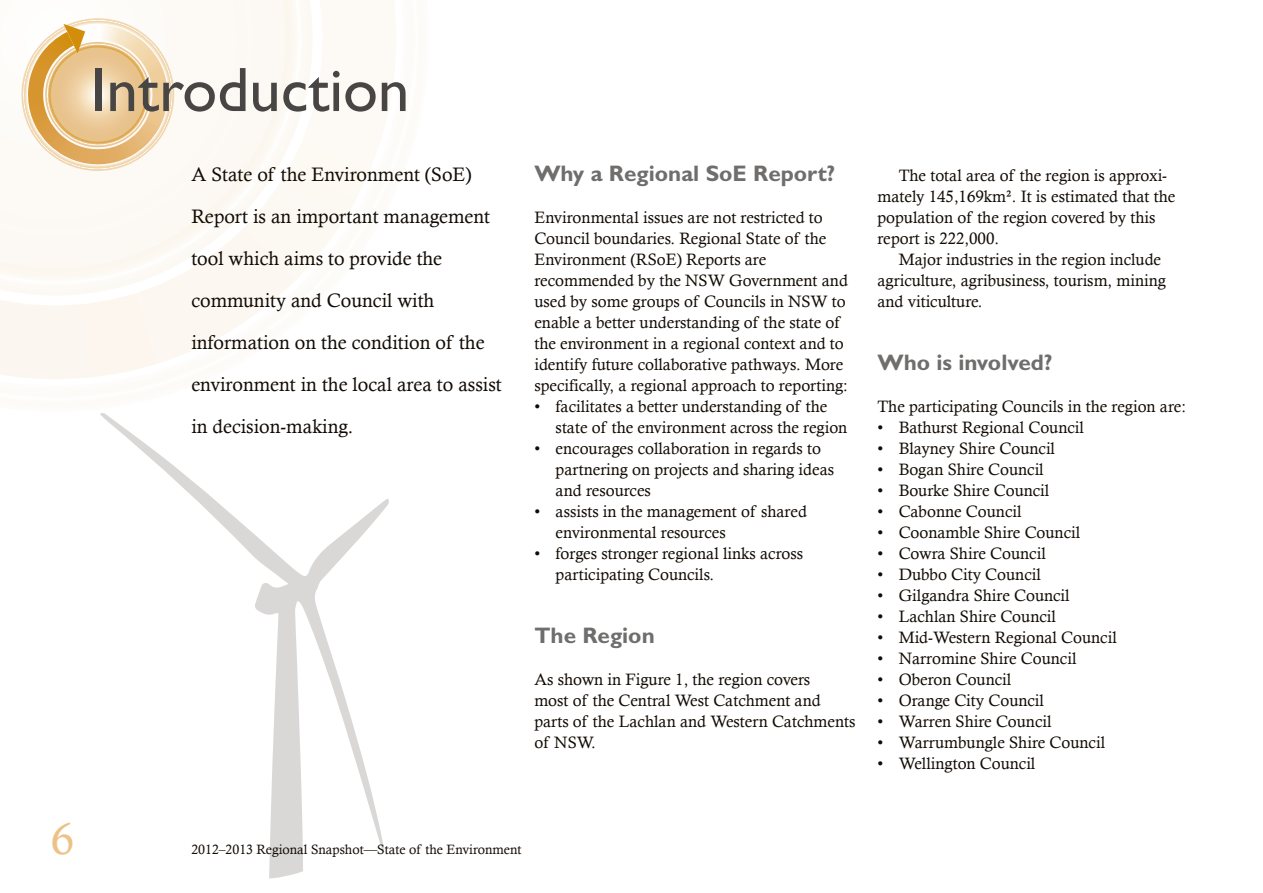
<style>
.page{position:relative;width:1263px;height:893px;background:#fff}
.page>*{position:absolute;margin:0;border:0;box-sizing:border-box;transform-origin:0 0}
.t1{font:63px "Gill Sans";color:#484644}
.t2{font:45px "Calisto";color:#edc287}
.t3{font:700 22.5px "Gill Sans";color:#6f6e6d}
.t4{font:19.5px/42px "Calisto";color:#120b04}
.t5{font:16.5px/21px "Calisto";color:#120b04}
.t6{font:13.5px "Calisto";color:#120b04}
</style>
<div class="page">
<svg style="left:100px;top:413px;width:289px;height:465px"></svg>
<svg style="left:0;top:0;width:396px;height:379px"></svg>
<svg style="left:21px;top:18px;width:153px;height:153px"></svg>
<h2 class="t2" style="left:51px;top:813px;width:24px">6</h2>
<h1 class="t1" style="left:91px;top:54px;width:320px">Introduction</h1>
<p class="t4" style="left:191px;top:153px;width:312px">A State of the Environment (SoE)<br>Report is an important management tool which aims to provide the community and Council with information on the condition of the environment in the local area to assist in decision-making.</p>
<h3 class="t3" style="left:534px;top:160px;width:302px">Why a Regional SoE Report?</h3>
<p class="t5" style="left:534px;top:207px;width:315px">Environmental issues are not restricted to Council boundaries. Regional State of the Environment (RSoE) Reports are recommended by the NSW Government and used by some groups of Councils in NSW to enable a better understanding of the state of the environment in a regional context and to identify future collaborative pathways. More specifically, a regional approach to reporting:</p>
<p class="t5" style="left:556px;top:396px;width:293px;text-indent:-21px">• facilitates a better understanding of the state of the environment across the region</p>
<p class="t5" style="left:556px;top:438px;width:280px;text-indent:-21px">• encourages collaboration in regards to partnering on projects and sharing ideas and resources</p>
<p class="t5" style="left:556px;top:501px;width:253px;text-indent:-21px">• assists in the management of shared environmental resources</p>
<p class="t5" style="left:556px;top:543px;width:249px;text-indent:-21px">• forges stronger regional links across participating Councils.</p>
<h3 class="t3" style="left:534px;top:622px;width:122px">The Region</h3>
<p class="t5" style="left:534px;top:669px;width:323px">As shown in Figure 1, the region covers<br>most of the Central West Catchment and parts of the Lachlan and Western Catchments of NSW.</p>
<p class="t5" style="left:877px;top:165px;width:299px;text-indent:21px">The total area of the region is approxi&shy;mately 145,169km². It is estimated that the population of the region covered by this report is 222,000.</p>
<p class="t5" style="left:877px;top:249px;width:290px;text-indent:21px">Major industries in the region include agriculture, agribusiness, tourism, mining and viticulture.</p>
<h3 class="t3" style="left:877px;top:349px;width:176px">Who is involved?</h3>
<p class="t5" style="left:877px;top:396px;width:310px">The participating Councils in the region are:</p>
<p class="t5" style="left:877px;top:417px;width:208px">• Bathurst Regional Council</p>
<p class="t5" style="left:877px;top:438px;width:179px">• Blayney Shire Council</p>
<p class="t5" style="left:877px;top:459px;width:168px">• Bogan Shire Council</p>
<p class="t5" style="left:877px;top:480px;width:173px">• Bourke Shire Council</p>
<p class="t5" style="left:877px;top:501px;width:146px">• Cabonne Council</p>
<p class="t5" style="left:877px;top:522px;width:204px">• Coonamble Shire Council</p>
<p class="t5" style="left:877px;top:543px;width:170px">• Cowra Shire Council</p>
<p class="t5" style="left:877px;top:564px;width:165px">• Dubbo City Council</p>
<p class="t5" style="left:877px;top:585px;width:194px">• Gilgandra Shire Council</p>
<p class="t5" style="left:877px;top:606px;width:180px">• Lachlan Shire Council</p>
<p class="t5" style="left:877px;top:627px;width:241px">• Mid-Western Regional Council</p>
<p class="t5" style="left:877px;top:648px;width:201px">• Narromine Shire Council</p>
<p class="t5" style="left:877px;top:669px;width:135px">• Oberon Council</p>
<p class="t5" style="left:877px;top:690px;width:168px">• Orange City Council</p>
<p class="t5" style="left:877px;top:711px;width:176px">• Warren Shire Council</p>
<p class="t5" style="left:877px;top:732px;width:229px">• Warrumbungle Shire Council</p>
<p class="t5" style="left:877px;top:753px;width:160px">• Wellington Council</p>
<p class="t6" style="left:191px;top:842px;width:332px">2012–2013 Regional Snapshot—State of the Environment</p>
</div>
